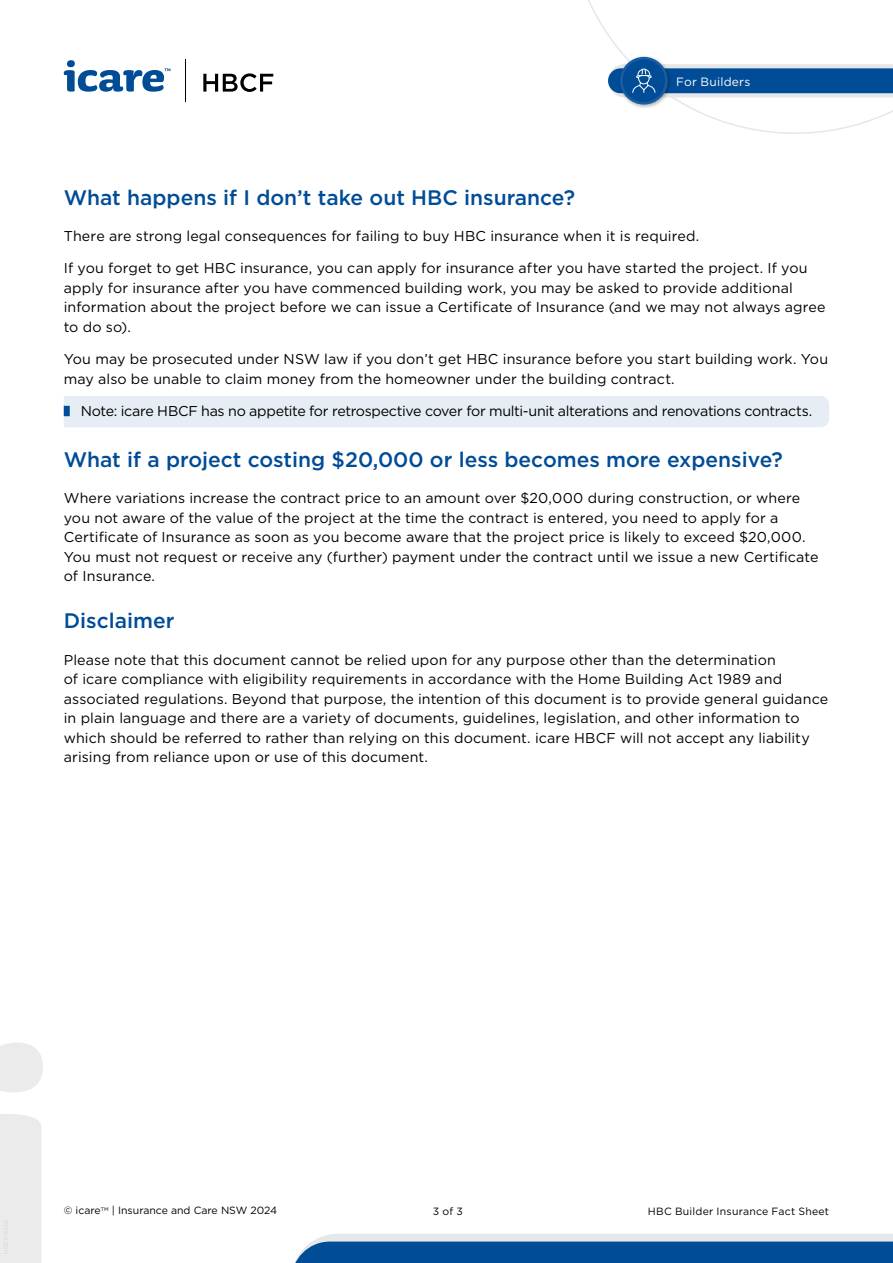
<style>
.page{position:relative;width:893px;height:1263px;background:#fff}
.page>*{position:absolute;margin:0;border:0;box-sizing:border-box;transform-origin:0 0}
.t1{font:500 21px "Gotham";color:#004c97}
.Body_Copy{font:14.25px/19.5px "Gotham";letter-spacing:.01em;color:#000}
.Note{font:14.25px "Gotham";letter-spacing:-.025em;color:#000}
.t2{font:12px "Gotham";letter-spacing:.02em;color:#fff}
.t3{font:10.5px "Gotham";letter-spacing:.005em;color:#000}
.t4{font:10.5px "Gotham";letter-spacing:.025em;color:#000}
</style>
<div class="page">
<svg style="left:0;top:1043px;width:43px;height:220px"></svg>
<svg style="left:295px;top:1234px;width:598px;height:29px;background:#3f76ad"></svg>
<svg style="left:588px;top:0;width:305px;height:134px"></svg>
<div style="left:64px;top:396px;width:765px;height:31px;background:#e6edf5"></div>
<div style="left:64px;top:406px;width:6px;height:10px;background:#004c97"></div>
<hr style="left:185px;top:60px;width:1px;height:42px;background:#000">
<svg style="left:64px;top:60px;width:106px;height:32px"></svg>
<svg style="left:203px;top:73px;width:70px;height:19px"></svg>
<p class="t2" style="left:676px;top:74px;width:76px">For Builders</p>
<h1 class="t1" style="left:64px;top:183px;width:513px">What happens if I don’t take out HBC insurance?</h1>
<p class="Body_Copy" style="left:64px;top:226px;width:637px">There are strong legal consequences for failing to buy HBC insurance when it is required.</p>
<p class="Body_Copy" style="left:64px;top:258px;width:763px">If you forget to get HBC insurance, you can apply for insurance after you have started the project. If you apply for insurance after you have commenced building work, you may be asked to provide additional information about the project before we can issue a Certificate of Insurance (and we may not always agree to do so).</p>
<p class="Body_Copy" style="left:64px;top:349px;width:766px">You may be prosecuted under NSW law if you don’t get HBC insurance before you start building work. You may also be unable to claim money from the homeowner under the building contract.</p>
<p class="Note" style="left:81px;top:402px;width:733px">Note: icare HBCF has no appetite for retrospective cover for multi-unit alterations and renovations contracts.</p>
<h1 class="t1" style="left:64px;top:446px;width:721px">What if a project costing $20,000 or less becomes more expensive?</h1>
<p class="Body_Copy" style="left:64px;top:488px;width:756px">Where variations increase the contract price to an amount over $20,000 during construction, or where you not aware of the value of the project at the time the contract is entered, you need to apply for a Certificate of Insurance as soon as you become aware that the project price is likely to exceed $20,000.<br>You must not request or receive any (further) payment under the contract until we issue a new Certificate of Insurance.</p>
<h1 class="t1" style="left:64px;top:607px;width:112px">Disclaimer</h1>
<p class="Body_Copy" style="left:64px;top:650px;width:766px">Please note that this document cannot be relied upon for any purpose other than the determination<br>of icare compliance with eligibility requirements in accordance with the Home Building Act 1989 and associated regulations. Beyond that purpose, the intention of this document is to provide general guidance in plain language and there are a variety of documents, guidelines, legislation, and other information to which should be referred to rather than relying on this document. icare HBCF will not accept any liability arising from reliance upon or use of this document.</p>
<p class="t3" style="left:64px;top:1203px;width:215px">© icare<sup>TM</sup> | Insurance and Care NSW 2024</p>
<p class="t3" style="left:433px;top:1204px;width:31px">3 of 3</p>
<p class="t4" style="left:648px;top:1204px;width:183px">HBC Builder Insurance Fact Sheet</p>
</div>
